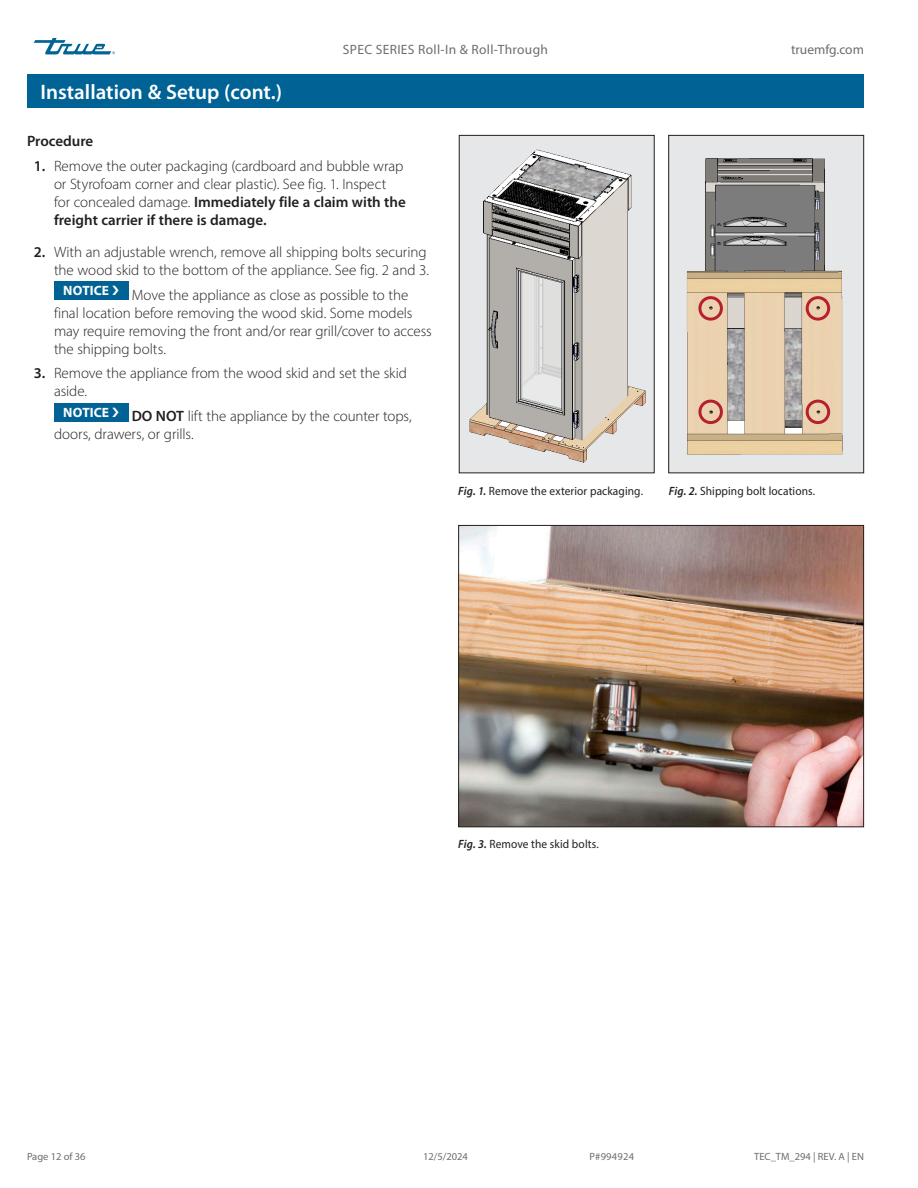
<style>
.page{position:relative;width:918px;height:1188px;background:#fff}
.page>*{position:absolute;margin:0;border:0;box-sizing:border-box;transform-origin:0 0}
.Title_bar_Page_header{font:600 21px "Myriad Pro";color:#fff}
.Body_Text_indent_NOTICE{font:300 15px/18px "Myriad Pro";letter-spacing:-.005em;color:#231f20}
.Subhead_NO_underscore_H2{font:600 15px "Myriad Pro";letter-spacing:-.005em;color:#231f20}
.t1{font:13.5px "Myriad Pro";letter-spacing:.025em;color:#6c6d70}
.Table_text{font:700 13.5px "Myriad Pro";letter-spacing:.005em;color:#fff}
.t2{font:13.5px "Myriad Pro";color:#6c6d70}
.Caption_FIG_Regular{font:12px "Myriad Pro";letter-spacing:.01em;color:#231f20;scale:.95 1}
.t3{font:10.5px "Myriad Pro";color:#6c6d70}
.s1{font-weight:600}
.s2{font-weight:600;font-style:italic}
</style>
<div class="page">
<svg style="left:34px;top:38px;width:81px;height:16px"></svg>
<div style="left:27px;top:74px;width:837px;height:34px;background:#016395"></div>
<img style="left:461px;top:140px;width:192px;height:329px">
<div style="left:459px;top:135px;width:196px;height:338px;border:1px solid #231f20"></div>
<div style="left:54px;top:281px;width:74px;height:19px;background:#016395"></div>
<div style="left:54px;top:403px;width:74px;height:18px;background:#016395"></div>
<img style="left:670px;top:137px;width:192px;height:334px">
<div style="left:668px;top:135px;width:196px;height:338px;border:1px solid #231f20"></div>
<img style="left:460px;top:527px;width:402px;height:298px">
<div style="left:458px;top:525px;width:406px;height:302px;border:1px solid #231f20"></div>
<div style="left:698px;top:296px;width:25px;height:25px;border:3px solid #b61f2d;border-radius:50%"></div>
<div style="left:698px;top:400px;width:25px;height:24px;border:3px solid #b61f2d;border-radius:50%"></div>
<div style="left:806px;top:296px;width:24px;height:25px;border:3px solid #b61f2d;border-radius:50%"></div>
<div style="left:806px;top:400px;width:24px;height:24px;border:3px solid #b61f2d;border-radius:50%"></div>
<p class="Title_bar_Page_header" style="left:40px;top:80px;width:243px">Installation &amp; Setup (cont.)</p>
<p class="t1" style="left:343px;top:42px;width:207px">SPEC SERIES Roll-In &amp; Roll-Through</p>
<p class="t2" style="left:791px;top:42px;width:74px">truemfg.com</p>
<p class="Subhead_NO_underscore_H2" style="left:27px;top:133px;width:68px">Procedure</p>
<p class="Body_Text_indent_NOTICE" style="left:54px;top:157px;width:353px;text-indent:-20px"><span class="s1">1.</span> Remove the outer packaging (cardboard and bubble wrap or Styrofoam corner and clear plastic). See fig. 1. Inspect for concealed damage. <span class="s1">Immediately file a claim with the freight carrier if there is damage.</span></p>
<p class="Body_Text_indent_NOTICE" style="left:34px;top:242px;width:397px;text-align:right"><span class="s1">2.</span> With an adjustable wrench, remove all shipping bolts securing the wood skid to the bottom of the appliance. See fig. 2 and 3.</p>
<p class="Table_text" style="left:63px;top:282px;width:47px">NOTICE</p>
<p class="Body_Text_indent_NOTICE" style="left:54px;top:285px;width:379px;text-indent:78px">Move the appliance as close as possible to the final location before removing the wood skid. Some models may require removing the front and/or rear grill/cover to access the shipping bolts.</p>
<p class="Body_Text_indent_NOTICE" style="left:54px;top:364px;width:355px;text-indent:-20px"><span class="s1">3.</span> Remove the appliance from the wood skid and set the skid aside.</p>
<p class="Table_text" style="left:63px;top:404px;width:47px">NOTICE</p>
<p class="Body_Text_indent_NOTICE" style="left:54px;top:407px;width:359px;text-indent:78px"><span class="s1">DO NOT</span> lift the appliance by the counter tops, doors, drawers, or grills.</p>
<p class="Caption_FIG_Regular" style="left:458px;top:483px;width:196px"><span class="s2">Fig. 1.</span> Remove the exterior packaging.</p>
<p class="Caption_FIG_Regular" style="left:669px;top:483px;width:155px"><span class="s2">Fig. 2.</span> Shipping bolt locations.</p>
<p class="Caption_FIG_Regular" style="left:458px;top:836px;width:150px"><span class="s2">Fig. 3.</span> Remove the skid bolts.</p>
<p class="t3" style="left:27px;top:1150px;width:60px">Page 12 of 36</p>
<p class="t3" style="left:423px;top:1150px;width:46px">12/5/2024</p>
<p class="t3" style="left:589px;top:1150px;width:46px">P#994924</p>
<p class="t3" style="left:754px;top:1150px;width:111px">TEC_TM_294 | REV. A | EN</p>
</div>
